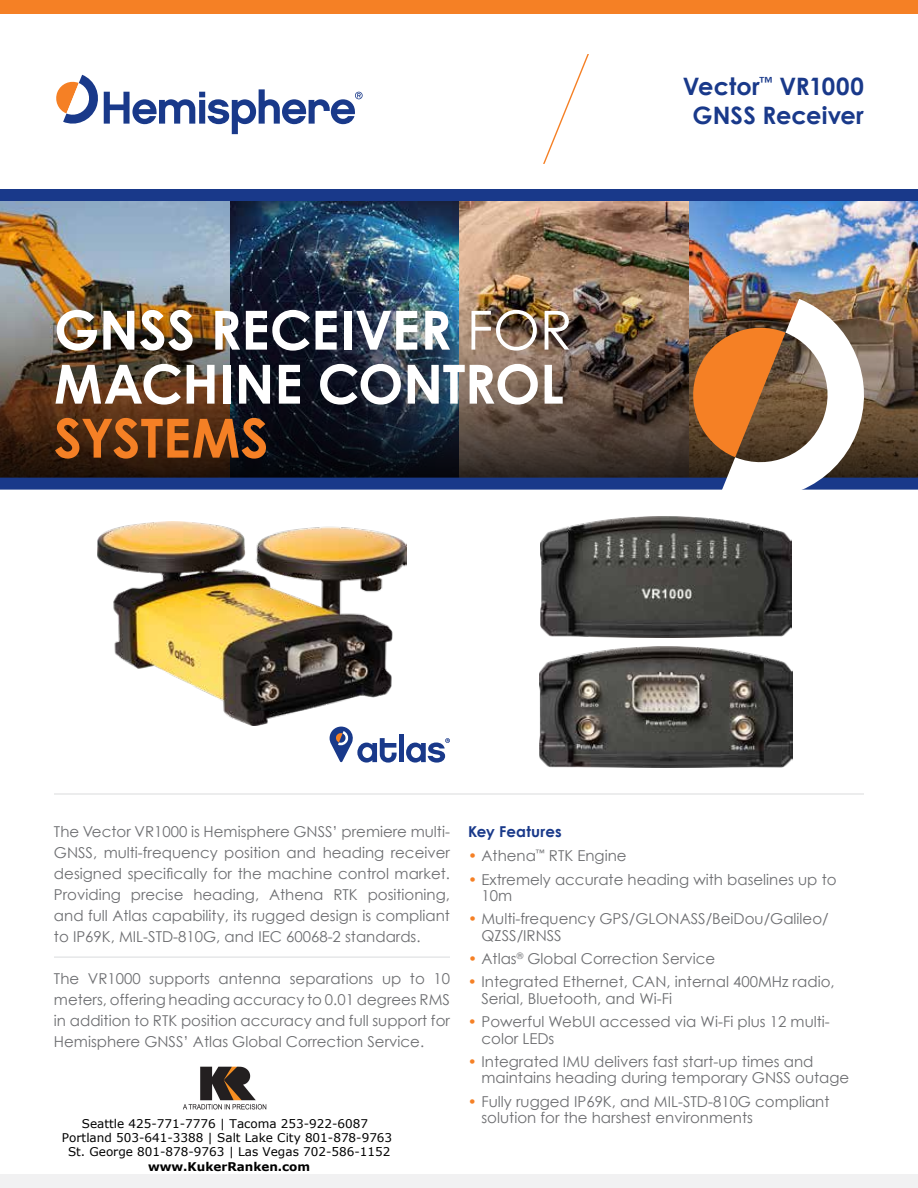
<style>
.page{position:relative;width:918px;height:1188px;background:#fff}
.page>*{position:absolute;margin:0;border:0;box-sizing:border-box;transform-origin:0 0}
.t1{font:700 54px/54px "Century Gothic";letter-spacing:-.005em;color:#fff}
.t2{font:700 54px "Century Gothic";letter-spacing:-.005em;color:#f58025}
.t3{font:700 24px/28.8px "Century Gothic";color:#19398a;text-align:center}
.t4{font:15px/21px "Century Gothic";color:#6d6e71}
.t5{font:700 15px "Century Gothic";letter-spacing:.01em;color:#19398a}
.t6{font:12px/14.4px "Verdana";color:#000;text-align:center}
.t7{font:700 12px "Verdana";color:#000}
.s1{font-weight:400}
.s2{color:#f58025}
</style>
<div class="page">
<hr style="left:54px;top:956px;width:396px;height:2px;background:#e6e7e8">
<img style="left:540px;top:646px;width:252px;height:121px">
<img style="left:540px;top:517px;width:252px;height:120px">
<img style="left:97px;top:521px;width:310px;height:205px">
<div style="left:399px;top:734px;width:5px;height:28px;background:#19398a"></div>
<svg style="left:330px;top:727px;width:67px;height:36px"></svg>
<svg style="left:406px;top:738px;width:44px;height:25px"></svg>
<img style="left:688px;top:201px;width:230px;height:72px">
<svg style="left:459px;top:201px;width:229px;height:72px;background:#a3846a"></svg>
<img style="left:230px;top:201px;width:229px;height:72px">
<svg style="left:0;top:201px;width:230px;height:72px;background:#a1a4a1"></svg>
<img style="left:0;top:273px;width:918px;height:205px">
<div style="left:0;top:478px;width:918px;height:12px;background:#19398a"></div>
<div style="left:0;top:189px;width:918px;height:12px;background:#19398a"></div>
<img style="left:684px;top:299px;width:194px;height:191px">
<svg style="left:543px;top:54px;width:46px;height:110px"></svg>
<div style="left:0;top:1174px;width:918px;height:14px;background:#f1f1f2"></div>
<hr style="left:54px;top:793px;width:810px;height:2px;background:#e6e7e8">
<div style="left:0;top:0;width:918px;height:14px;background:#f58025"></div>
<svg style="left:56px;top:75px;width:307px;height:59px"></svg>
<img style="left:183px;top:1066px;width:83px;height:44px">
<h1 class="t1" style="left:54px;top:302px;width:520px">GNSS RECEIVER <span class="s1">FOR<br></span>MACHINE CONTROL</h1>
<h1 class="t2" style="left:54px;top:404px;width:216px">SYSTEMS</h1>
<h2 class="t3" style="left:683px;top:72px;width:183px">Vector<sup>™</sup> VR1000<br>GNSS Receiver</h2>
<p class="t4" style="left:54px;top:821px;width:398px;text-align:justify">The Vector VR1000 is Hemisphere GNSS’ premiere multi-GNSS, multi-frequency position and heading receiver designed specifically for the machine control market.<br>Providing precise heading, Athena RTK positioning, and full Atlas capability, its rugged design is compliant to IP69K, MIL-STD-810G, and IEC 60068-2 standards.</p>
<p class="t4" style="left:54px;top:968px;width:398px;text-align:justify">The VR1000 supports antenna separations up to 10 meters, offering heading accuracy to 0.01 degrees RMS in addition to RTK position accuracy and full support for Hemisphere GNSS’ Atlas Global Correction Service.</p>
<p class="t6" style="left:62px;top:1116px;width:332px">Seattle 425-771-7776 | Tacoma 253-922-6087<br>Portland 503-641-3388 | Salt Lake City 801-878-9763<br>St. George 801-878-9763 | Las Vegas 702-586-1152</p>
<p class="t7" style="left:148px;top:1158px;width:164px">www.KukerRanken.com</p>
<p class="t5" style="left:468px;top:822px;width:95px">Key Features</p>
<p class="t4" style="left:468px;top:845px;width:160px"><span class="s2">•</span> Athena<sup>™</sup> RTK Engine</p>
<p class="t4" style="left:482px;top:871px;width:357px;line-height:16.5px;text-indent:-14px"><span class="s2">•</span> Extremely accurate heading with baselines up to<br>10m</p>
<p class="t4" style="left:482px;top:911px;width:349px;line-height:16.5px;text-indent:-14px"><span class="s2">•</span> Multi-frequency GPS/GLONASS/BeiDou/Galileo/<br>QZSS/IRNSS</p>
<p class="t4" style="left:468px;top:948px;width:249px"><span class="s2">•</span> Atlas<sup>®</sup> Global Correction Service</p>
<p class="t4" style="left:481px;top:974px;width:355px;line-height:16.5px;text-indent:-14px"><span class="s2">•</span> Integrated Ethernet, CAN, internal 400MHz radio,<br>Serial, Bluetooth, and Wi-Fi</p>
<p class="t4" style="left:481px;top:1013px;width:350px;line-height:16.5px;text-indent:-14px"><span class="s2">•</span> Powerful WebUI accessed via Wi-Fi plus 12 multi&shy;color LEDs</p>
<p class="t4" style="left:481px;top:1053px;width:369px;line-height:16.5px;text-indent:-14px"><span class="s2">•</span> Integrated IMU delivers fast start-up times and maintains heading during temporary GNSS outage</p>
<p class="t4" style="left:481px;top:1093px;width:350px;line-height:16.5px;text-indent:-14px"><span class="s2">•</span> Fully rugged IP69K, and MIL-STD-810G compliant solution for the harshest environments</p>
</div>
